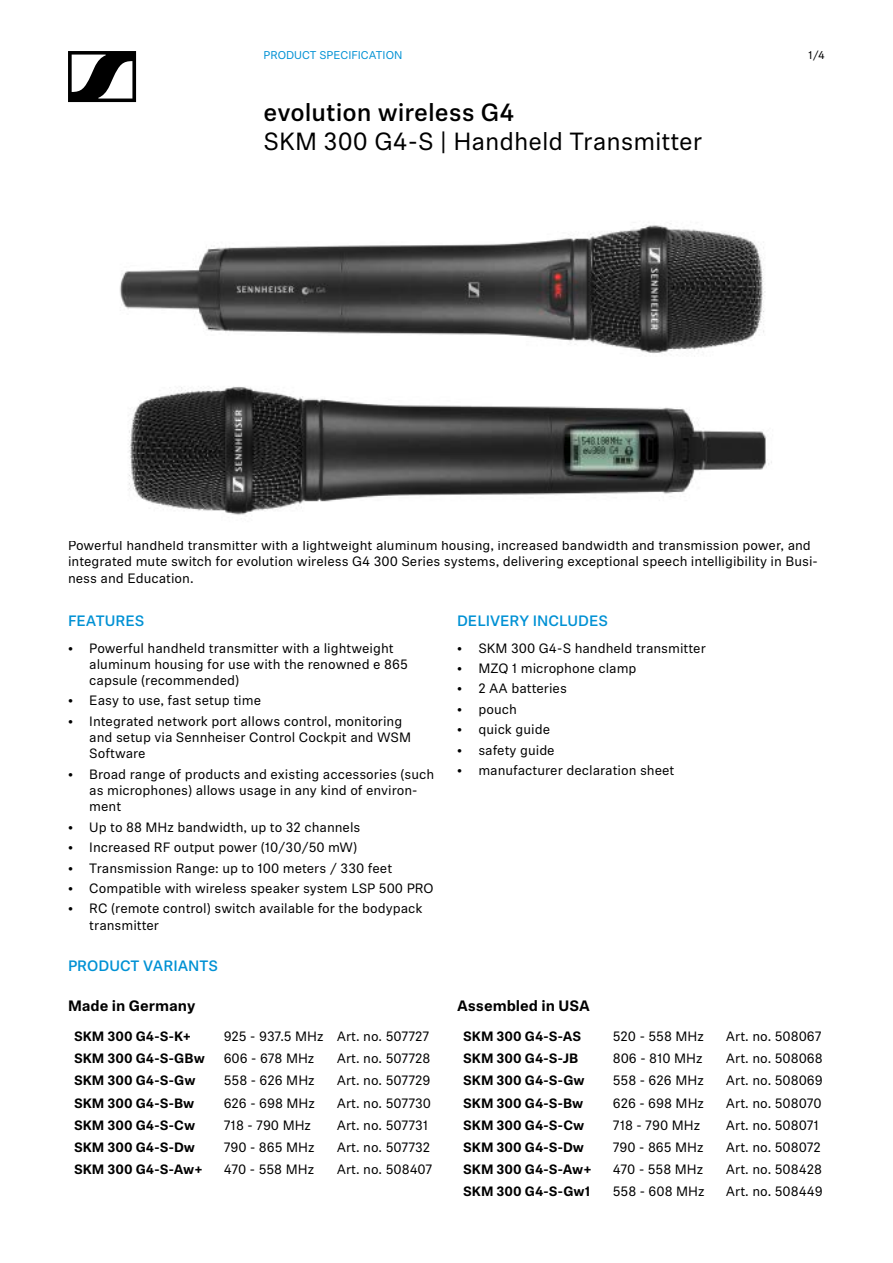
<style>
.page{position:relative;width:893px;height:1263px;background:#fff}
.page>*{position:absolute;margin:0;border:0;box-sizing:border-box;transform-origin:0 0}
.t1{font:24.75px "Sennheiser Neue";color:#000}
.t2{font:500 24.75px "Sennheiser Neue";color:#000}
.t3{font:500 15px "Sennheiser Neue";color:#0091d4}
.t4{font:700 15px "Sennheiser Neue";color:#000}
.t5{font:13.5px/16.2px "Sennheiser Neue";color:#000}
.t6{font:700 13.5px "Sennheiser Neue";color:#000}
.t7{font:11.25px "Sennheiser Neue";color:#0091d4}
.t8{font:11.25px "Sennheiser Neue";color:#000}
</style>
<div class="page">
<svg style="left:68px;top:51px;width:68px;height:51px"></svg>
<img style="left:119px;top:223px;width:653px;height:292px">
<p class="t7" style="left:264px;top:48px;width:140px">PRODUCT SPECIFICATION</p>
<h1 class="t2" style="left:264px;top:95px;width:252px">evolution wireless G4</h1>
<h1 class="t1" style="left:264px;top:125px;width:440px">SKM 300 G4-S | Handheld Transmitter</h1>
<p class="t8" style="left:808px;top:48px;width:18px">1/4</p>
<p class="t5" style="left:68px;top:537px;width:751px">Powerful handheld transmitter with a lightweight aluminum housing, increased bandwidth and transmission power, and integrated mute switch for evolution wireless G4 300 Series systems, delivering exceptional speech intelligibility in Busi&shy;ness and Education.</p>
<p class="t3" style="left:68px;top:610px;width:78px">FEATURES</p>
<p class="t5" style="left:89px;top:639px;width:320px;text-indent:-21px">• Powerful handheld transmitter with a lightweight aluminum housing for use with the renowned e 865 capsule (recommended)</p>
<p class="t5" style="left:68px;top:692px;width:195px">• Easy to use, fast setup time</p>
<p class="t5" style="left:89px;top:712px;width:323px;text-indent:-21px">• Integrated network port allows control, monitoring and setup via Sennheiser Control Cockpit and WSM<br>Software</p>
<p class="t5" style="left:89px;top:765px;width:347px;text-indent:-21px">• Broad range of products and existing accessories (such as microphones) allows usage in any kind of environ&shy;ment</p>
<p class="t5" style="left:68px;top:818px;width:294px">• Up to 88 MHz bandwidth, up to 32 channels</p>
<p class="t5" style="left:68px;top:838px;width:291px">• Increased RF output power (10/30/50 mW)</p>
<p class="t5" style="left:68px;top:859px;width:326px">• Transmission Range: up to 100 meters / 330 feet</p>
<p class="t5" style="left:68px;top:879px;width:367px">• Compatible with wireless speaker system LSP 500 PRO</p>
<p class="t5" style="left:89px;top:900px;width:335px;text-indent:-21px">• RC (remote control) switch available for the bodypack transmitter</p>
<p class="t3" style="left:68px;top:955px;width:152px">PRODUCT VARIANTS</p>
<p class="t4" style="left:68px;top:994px;width:129px">Made in Germany</p>
<p class="t6" style="left:74px;top:1027px;width:118px">SKM 300 G4-S-K+</p>
<p class="t5" style="left:224px;top:1028px;width:207px">925 - 937.5 MHz Art. no. 507727</p>
<p class="t6" style="left:74px;top:1049px;width:132px">SKM 300 G4-S-GBw</p>
<p class="t5" style="left:224px;top:1050px;width:92px">606 - 678 MHz</p>
<p class="t5" style="left:337px;top:1050px;width:95px">Art. no. 507728</p>
<p class="t6" style="left:74px;top:1071px;width:123px">SKM 300 G4-S-Gw</p>
<p class="t5" style="left:224px;top:1072px;width:92px">558 - 626 MHz</p>
<p class="t5" style="left:337px;top:1072px;width:95px">Art. no. 507729</p>
<p class="t6" style="left:74px;top:1093px;width:122px">SKM 300 G4-S-Bw</p>
<p class="t5" style="left:224px;top:1094px;width:93px">626 - 698 MHz</p>
<p class="t5" style="left:337px;top:1094px;width:96px">Art. no. 507730</p>
<p class="t6" style="left:74px;top:1115px;width:123px">SKM 300 G4-S-Cw</p>
<p class="t5" style="left:224px;top:1116px;width:89px">718 - 790 MHz</p>
<p class="t5" style="left:337px;top:1116px;width:93px">Art. no. 507731</p>
<p class="t6" style="left:74px;top:1137px;width:122px">SKM 300 G4-S-Dw</p>
<p class="t5" style="left:224px;top:1138px;width:92px">790 - 865 MHz</p>
<p class="t5" style="left:337px;top:1138px;width:95px">Art. no. 507732</p>
<p class="t6" style="left:74px;top:1159px;width:130px">SKM 300 G4-S-Aw+</p>
<p class="t5" style="left:224px;top:1160px;width:92px">470 - 558 MHz</p>
<p class="t5" style="left:337px;top:1160px;width:97px">Art. no. 508407</p>
<p class="t3" style="left:457px;top:610px;width:152px">DELIVERY INCLUDES</p>
<p class="t5" style="left:457px;top:639px;width:250px">• SKM 300 G4-S handheld transmitter</p>
<p class="t5" style="left:457px;top:659px;width:181px">• MZQ 1 microphone clamp</p>
<p class="t5" style="left:457px;top:680px;width:111px">• 2 AA batteries</p>
<p class="t5" style="left:457px;top:700px;width:61px">• pouch</p>
<p class="t5" style="left:457px;top:721px;width:95px">• quick guide</p>
<p class="t5" style="left:457px;top:741px;width:99px">• safety guide</p>
<p class="t5" style="left:457px;top:762px;width:219px">• manufacturer declaration sheet</p>
<p class="t4" style="left:457px;top:994px;width:134px">Assembled in USA</p>
<p class="t6" style="left:463px;top:1027px;width:120px">SKM 300 G4-S-AS</p>
<p class="t5" style="left:613px;top:1028px;width:93px">520 - 558 MHz</p>
<p class="t5" style="left:726px;top:1028px;width:97px">Art. no. 508067</p>
<p class="t6" style="left:463px;top:1049px;width:117px">SKM 300 G4-S-JB</p>
<p class="t5" style="left:613px;top:1050px;width:91px">806 - 810 MHz</p>
<p class="t5" style="left:726px;top:1050px;width:98px">Art. no. 508068</p>
<p class="t6" style="left:463px;top:1071px;width:123px">SKM 300 G4-S-Gw</p>
<p class="t5" style="left:613px;top:1072px;width:92px">558 - 626 MHz</p>
<p class="t5" style="left:726px;top:1072px;width:98px">Art. no. 508069</p>
<p class="t6" style="left:463px;top:1093px;width:122px">SKM 300 G4-S-Bw</p>
<p class="t5" style="left:613px;top:1094px;width:93px">626 - 698 MHz</p>
<p class="t5" style="left:726px;top:1094px;width:97px">Art. no. 508070</p>
<p class="t6" style="left:463px;top:1115px;width:123px">SKM 300 G4-S-Cw</p>
<p class="t5" style="left:613px;top:1116px;width:89px">718 - 790 MHz</p>
<p class="t5" style="left:726px;top:1116px;width:95px">Art. no. 508071</p>
<p class="t6" style="left:463px;top:1137px;width:122px">SKM 300 G4-S-Dw</p>
<p class="t5" style="left:613px;top:1138px;width:92px">790 - 865 MHz</p>
<p class="t5" style="left:726px;top:1138px;width:96px">Art. no. 508072</p>
<p class="t6" style="left:463px;top:1159px;width:130px">SKM 300 G4-S-Aw+</p>
<p class="t5" style="left:613px;top:1160px;width:92px">470 - 558 MHz</p>
<p class="t5" style="left:726px;top:1160px;width:98px">Art. no. 508428</p>
<p class="t6" style="left:463px;top:1182px;width:129px">SKM 300 G4-S-Gw1</p>
<p class="t5" style="left:613px;top:1182px;width:93px">558 - 608 MHz</p>
<p class="t5" style="left:726px;top:1182px;width:98px">Art. no. 508449</p>
</div>
